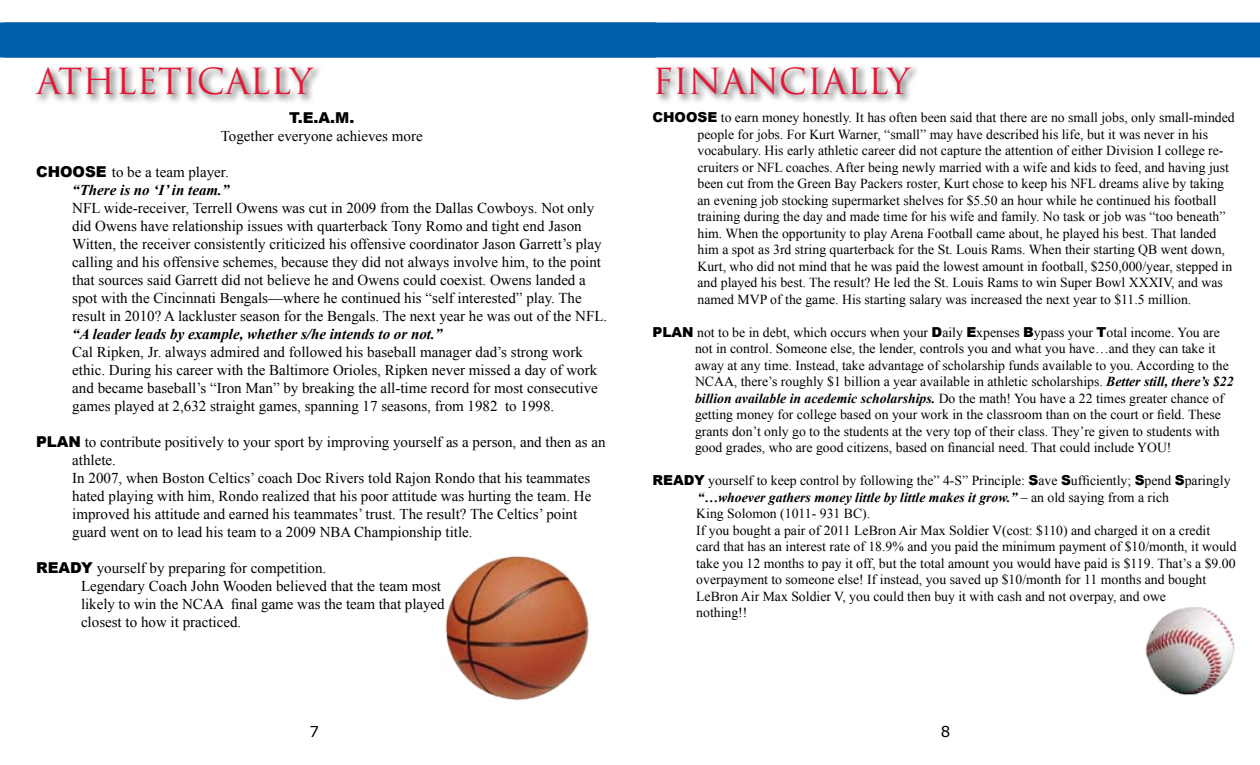
<style>
.page{position:relative;width:1260px;height:765px;background:#fff}
.page>*{position:absolute;margin:0;border:0;box-sizing:border-box;transform-origin:0 0}
.t1{font:35px "Trajan Pro";color:#e31837}
.t2{font:15px/18px "Times New Roman";color:#000}
.t3{font:italic 700 15px/18px "Times New Roman";color:#000;text-align:right}
.t4{font:900 15px "Arial";color:#000}
.t5{font:15px "Verdana";color:#000}
.t6{font:13.75px/16.5px "Times New Roman";color:#000}
.s1{font-family:"Arial";font-weight:900;font-style:normal}
.s2{font-weight:400;font-style:normal}
.s3{font-family:"Arial";font-weight:900}
.s4{font-weight:700;font-style:italic}
</style>
<div class="page">
<img style="left:1145px;top:607px;width:90px;height:88px">
<img style="left:445px;top:556px;width:144px;height:145px">
<div style="left:634px;top:22px;width:626px;height:36px;background:#005daa"></div>
<div style="left:654px;top:64px;width:267px;height:41px;background:#000;opacity:.75"></div>
<div style="left:4px;top:22px;width:652px;height:36px;background:#005daa"></div>
<div style="left:33px;top:64px;width:292px;height:41px;background:#000;opacity:.75"></div>
<h1 class="t1" style="left:36px;top:59px;width:278px">ATHLETICALLY</h1>
<h1 class="t1" style="left:652px;top:59px;width:259px">FINANCIALLY</h1>
<p class="t4" style="left:289px;top:107px;width:67px">T.E.A.M.</p>
<p class="t2" style="left:221px;top:127px;width:203px">Together everyone achieves more</p>
<p class="t3" style="left:36px;top:163px;width:195px"><span class="s1">CHOOSE</span> <span class="s2">to be a team player. </span>“There is no ‘I’ in team.”</p>
<p class="t2" style="left:72px;top:199px;width:537px">NFL wide-receiver, Terrell Owens was cut in 2009 from the Dallas Cowboys. Not only did Owens have relationship issues with quarterback Tony Romo and tight end Jason Witten, the receiver consistently criticized his offensive coordinator Jason Garrett’s play calling and his offensive schemes, because they did not always involve him, to the point that sources said Garrett did not believe he and Owens could coexist. Owens landed a spot with the Cincinnati Bengals—where he continued his “self interested” play. The result in 2010? A lackluster season for the Bengals. The next year he was out of the NFL.</p>
<p class="t3" style="left:72px;top:325px;width:372px">“A leader leads by example, whether s/he intends to or not.”</p>
<p class="t2" style="left:72px;top:343px;width:527px">Cal Ripken, Jr. always admired and followed his baseball manager dad’s strong work ethic. During his career with the Baltimore Orioles, Ripken never missed a day of work and became baseball’s “Iron Man” by breaking the all-time record for most consecutive games played at 2,632 straight games, spanning 17 seasons, from 1982 to 1998.</p>
<p class="t2" style="left:72px;top:433px;width:535px;text-indent:-36px"><span class="s3">PLAN</span> to contribute positively to your sport by improving yourself as a person, and then as an athlete.<br>In 2007, when Boston Celtics’ coach Doc Rivers told Rajon Rondo that his teammates hated playing with him, Rondo realized that his poor attitude was hurting the team. He improved his attitude and earned his teammates’ trust. The result? The Celtics’ point guard went on to lead his team to a 2009 NBA Championship title.</p>
<p class="t2" style="left:81px;top:559px;width:365px;text-indent:-45px"><span class="s3">READY</span> yourself by preparing for competition.<br>Legendary Coach John Wooden believed that the team most likely to win the NCAA final game was the team that played closest to how it practiced.</p>
<p class="t6" style="left:698px;top:109px;width:539px;text-indent:-45px"><span class="s3">CHOOSE</span> to earn money honestly. It has often been said that there are no small jobs, only small-minded people for jobs. For Kurt Warner, “small” may have described his life, but it was never in his vocabulary. His early athletic career did not capture the attention of either Division I college re&shy;cruiters or NFL coaches. After being newly married with a wife and kids to feed, and having just been cut from the Green Bay Packers roster, Kurt chose to keep his NFL dreams alive by taking an evening job stocking supermarket shelves for $5.50 an hour while he continued his football training during the day and made time for his wife and family. No task or job was “too beneath” him. When the opportunity to play Arena Football came about, he played his best. That landed him a spot as 3rd string quarterback for the St. Louis Rams. When their starting QB went down, Kurt, who did not mind that he was paid the lowest amount in football, $250,000/year, stepped in and played his best. The result? He led the St. Louis Rams to win Super Bowl XXXIV, and was named MVP of the game. His starting salary was increased the next year to $11.5 million.</p>
<p class="t6" style="left:695px;top:324px;width:540px;text-indent:-43px"><span class="s3">PLAN</span> not to be in debt, which occurs when your <span class="s3">D</span>aily <span class="s3">E</span>xpenses <span class="s3">B</span>ypass your <span class="s3">T</span>otal income. You are not in control. Someone else, the lender, controls you and what you have…and they can take it away at any time. Instead, take advantage of scholarship funds available to you. According to the NCAA, there’s roughly $1 billion a year available in athletic scholarships. <span class="s4">Better still, there’s $22 billion available in acedemic scholarships.</span> Do the math! You have a 22 times greater chance of getting money for college based on your work in the classroom than on the court or field. These grants don’t only go to the students at the very top of their class. They’re given to students with good grades, who are good citizens, based on financial need. That could include YOU!</p>
<p class="t6" style="left:696px;top:472px;width:542px;text-indent:-44px"><span class="s3">READY</span> yourself to keep control by following the” 4-S” Principle: <span class="s3">S</span>ave <span class="s3">S</span>ufficiently; <span class="s3">S</span>pend <span class="s3">S</span>paringly <span class="s4">“…whoever gathers money little by little makes it grow.”</span> – an old saying from a rich<br>King Solomon (1011- 931 BC).<br>If you bought a pair of 2011 LeBron Air Max Soldier V(cost: $110) and charged it on a credit card that has an interest rate of 18.9% and you paid the minimum payment of $10/month, it would take you 12 months to pay it off, but the total amount you would have paid is $119. That’s a $9.00 overpayment to someone else! If instead, you saved up $10/month for 11 months and bought LeBron Air Max Soldier V, you could then buy it with cash and not overpay, and owe<br>nothing!!</p>
<p class="t5" style="left:310px;top:722px;width:11px">7</p>
<p class="t5" style="left:941px;top:722px;width:11px">8</p>
</div>
